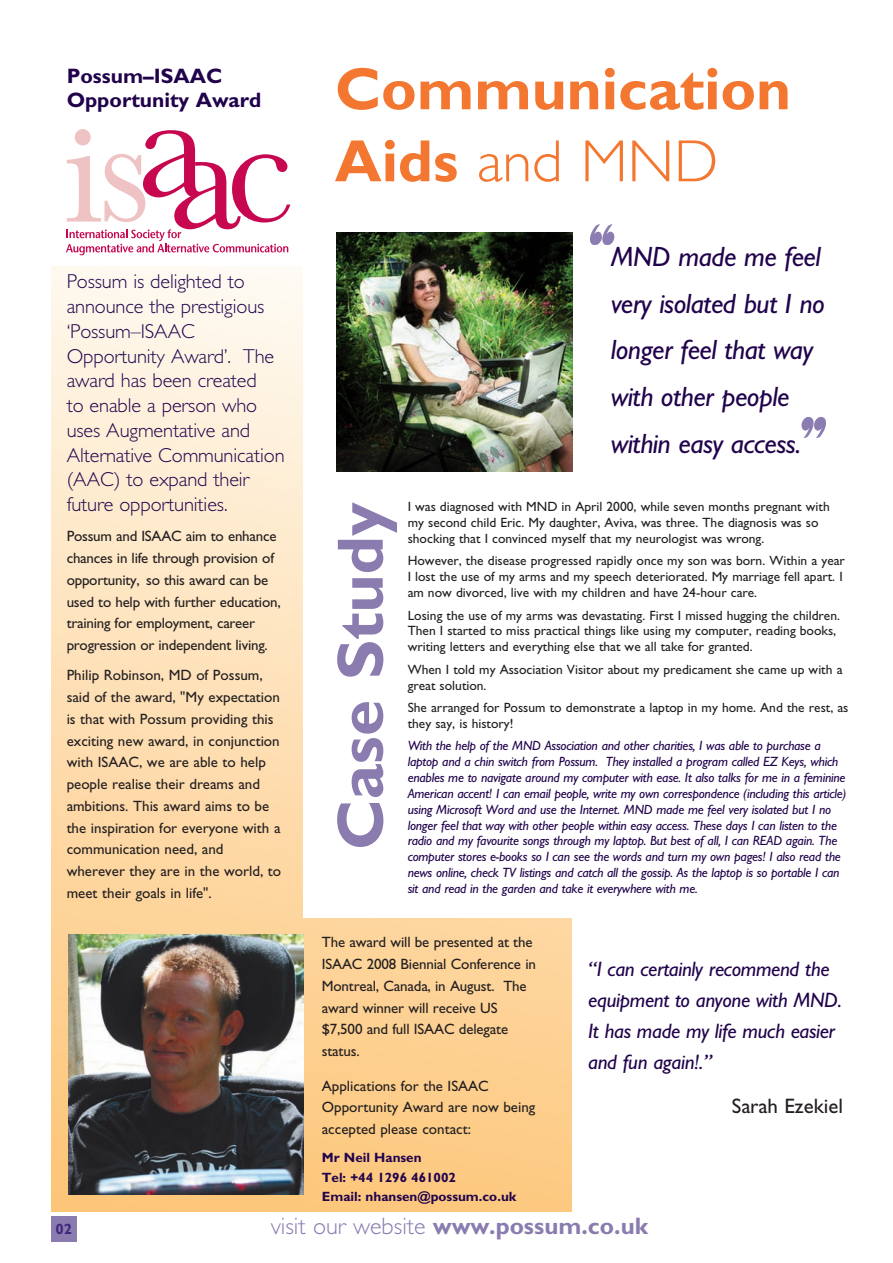
<style>
.page{position:relative;width:893px;height:1263px;background:#fff}
.page>*{position:absolute;margin:0;border:0;box-sizing:border-box;transform-origin:0 0}
.t1{font:700 66px "Gill Sans";color:#8b7cb0}
.t2{font:700 60px/72px "Gill Sans";color:#f37730}
.t3{font:italic 28.05px/46.8px "Gill Sans";letter-spacing:-.015em;color:#21034c}
.t4{font:700 24px "Gill Sans";color:#8b7cb0}
.t5{font:italic 21px/30.9px "Gill Sans";letter-spacing:-.015em;color:#21034c}
.t6{font:700 21px/24px "Gill Sans";color:#21034c}
.t7{font:21px "Gill Sans";color:#231f20}
.t8{font:300 20.25px/24.8px "Gill Sans";letter-spacing:-.005em;color:#21034c}
.t9{font:15px/21.8px "Gill Sans";color:#231f20}
.t10{font:700 15px "Gill Sans";color:#40297d}
.t11{font:13.5px/15.9px "Gill Sans";color:#231f20}
.t12{font:italic 13.5px/15.9px "Gill Sans";letter-spacing:-.015em;color:#21034c}
.t13{font:700 13.5px/19.5px "Gill Sans";color:#21034c}
.s1{font-weight:300}
</style>
<div class="page">
<div style="left:51px;top:266px;width:522px;height:946px;background:linear-gradient(to bottom,#fff8ee,#fcc67b)"></div>
<div style="left:303px;top:2px;width:336px;height:915px;background:#fff"></div>
<div style="left:51px;top:1216px;width:26px;height:26px;background:#8b7cb0"></div>
<svg style="left:66px;top:129px;width:224px;height:126px"></svg>
<img style="left:336px;top:232px;width:236px;height:240px">
<img style="left:590px;top:224px;width:25px;height:20px">
<img style="left:801px;top:417px;width:25px;height:20px">
<img style="left:69px;top:934px;width:234px;height:261px">
<h3 class="t6" style="left:67px;top:63px;width:196px">Possum–ISAAC<br>Opportunity Award</h3>
<h3 class="t8" style="left:67px;top:269px;width:219px">Possum is delighted to announce the prestigious ‘Possum–ISAAC<br>Opportunity Award’. The award has been created<br>to enable a person who uses Augmentative and<br>Alternative Communication (AAC) to expand their future opportunities.</h3>
<p class="t9" style="left:67px;top:525px;width:215px">Possum and ISAAC aim to enhance chances in life through provision of opportunity, so this award can be used to help with further education, training for employment, career progression or independent living.</p>
<p class="t9" style="left:67px;top:664px;width:216px">Philip Robinson, MD of Possum, said of the award, "My expectation is that with Possum providing this exciting new award, in conjunction with ISAAC, we are able to help people realise their dreams and ambitions. This award aims to be the inspiration for everyone with a communication need, and wherever they are in the world, to meet their goals in life".</p>
<h2 class="t2" style="left:335px;top:53px;width:458px">Communication<br>Aids <span class="s1">and MND</span></h2>
<h3 class="t3" style="left:611px;top:233px;width:215px">MND made me feel very isolated but I no longer feel that way with other people within easy access.</h3>
<h1 class="t1" style="left:321px;top:850px;width:349px;rotate:-90deg">Case Study</h1>
<p class="t11" style="left:408px;top:499px;width:424px">I was diagnosed with MND in April 2000, while seven months pregnant with my second child Eric. My daughter, Aviva, was three. The diagnosis was so shocking that I convinced myself that my neurologist was wrong.</p>
<p class="t11" style="left:408px;top:553px;width:439px">However, the disease progressed rapidly once my son was born. Within a year<br>I lost the use of my arms and my speech deteriorated. My marriage fell apart. I am now divorced, live with my children and have 24-hour care.</p>
<p class="t11" style="left:408px;top:607px;width:434px">Losing the use of my arms was devastating. First I missed hugging the children.<br>Then I started to miss practical things like using my computer, reading books, writing letters and everything else that we all take for granted.</p>
<p class="t11" style="left:408px;top:661px;width:436px">When I told my Association Visitor about my predicament she came up with a great solution.</p>
<p class="t11" style="left:408px;top:699px;width:442px">She arranged for Possum to demonstrate a laptop in my home. And the rest, as they say, is history!</p>
<p class="t12" style="left:408px;top:737px;width:440px">With the help of the MND Association and other charities, I was able to purchase a laptop and a chin switch from Possum. They installed a program called EZ Keys, which enables me to navigate around my computer with ease. It also talks for me in a feminine American accent! I can email people, write my own correspondence (including this article) using Microsoft Word and use the Internet. MND made me feel very isolated but I no longer feel that way with other people within easy access. These days I can listen to the radio and my favourite songs through my laptop. But best of all, I can READ again. The computer stores e-books so I can see the words and turn my own pages! I also read the news online, check TV listings and catch all the gossip. As the laptop is so portable I can sit and read in the garden and take it everywhere with me.</p>
<p class="t9" style="left:322px;top:931px;width:216px">The award will be presented at the<br>ISAAC 2008 Biennial Conference in<br>Montreal, Canada, in August. The award winner will receive US $7,500 and full ISAAC delegate status.</p>
<p class="t9" style="left:322px;top:1074px;width:215px">Applications for the ISAAC<br>Opportunity Award are now being accepted please contact:</p>
<p class="t13" style="left:322px;top:1148px;width:196px">Mr Neil Hansen<br>Tel: +44 1296 461002<br>Email: nhansen@possum.co.uk</p>
<h3 class="t5" style="left:588px;top:953px;width:255px">“I can certainly recommend the equipment to anyone with MND.<br>It has made my life much easier and fun again!.”</h3>
<h3 class="t7" style="left:732px;top:1093px;width:113px">Sarah Ezekiel</h3>
<p class="t10" style="left:56px;top:1220px;width:18px">02</p>
<h3 class="t4" style="left:271px;top:1212px;width:379px"><span class="s1">visit our website</span> www.possum.co.uk</h3>
</div>
